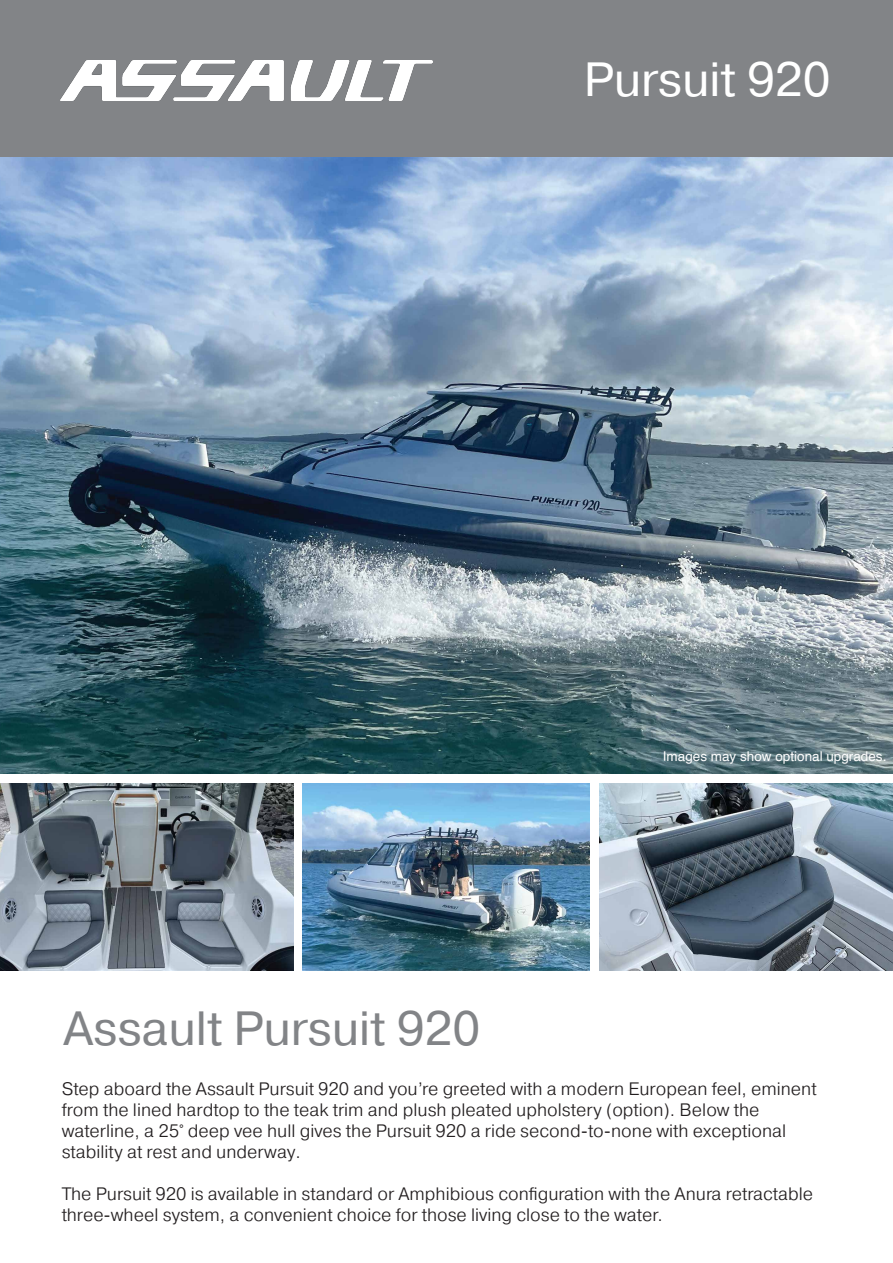
<style>
.page{position:relative;width:893px;height:1263px;background:#fff}
.page>*{position:absolute;margin:0;border:0;box-sizing:border-box;transform-origin:0 0}
.t1{font:48px "Pragmatica";color:#828487}
.t2{font:48px "Pragmatica";color:#fff}
.t3{font:300 18px/21px "Pragmatica";color:#231f20}
.t4{font:13.5px "Helvetica";color:#fff}
</style>
<div class="page">
<img style="left:600px;top:783px;width:293px;height:187px">
<img style="left:0;top:783px;width:293px;height:187px">
<img style="left:303px;top:783px;width:286px;height:187px">
<img style="left:0;top:156px;width:893px;height:617px">
<div style="left:0;top:0;width:893px;height:156px;background:#828487"></div>
<img style="left:61px;top:61px;width:371px;height:40px">
<h1 class="t2" style="left:584px;top:50px;width:248px">Pursuit 920</h1>
<p class="t4" style="left:663px;top:746px;width:225px">Images may show optional upgrades.</p>
<h1 class="t1" style="left:63px;top:999px;width:418px">Assault Pursuit 920</h1>
<p class="t3" style="left:62px;top:1078px;width:756px">Step aboard the Assault Pursuit 920 and you’re greeted with a modern European feel, eminent from the lined hardtop to the teak trim and plush pleated upholstery (option). Below the waterline, a 25° deep vee hull gives the Pursuit 920 a ride second-to-none with exceptional stability at rest and underway.</p>
<p class="t3" style="left:62px;top:1183px;width:753px">The Pursuit 920 is available in standard or Amphibious configuration with the Anura retractable three-wheel system, a convenient choice for those living close to the water.</p>
</div>
